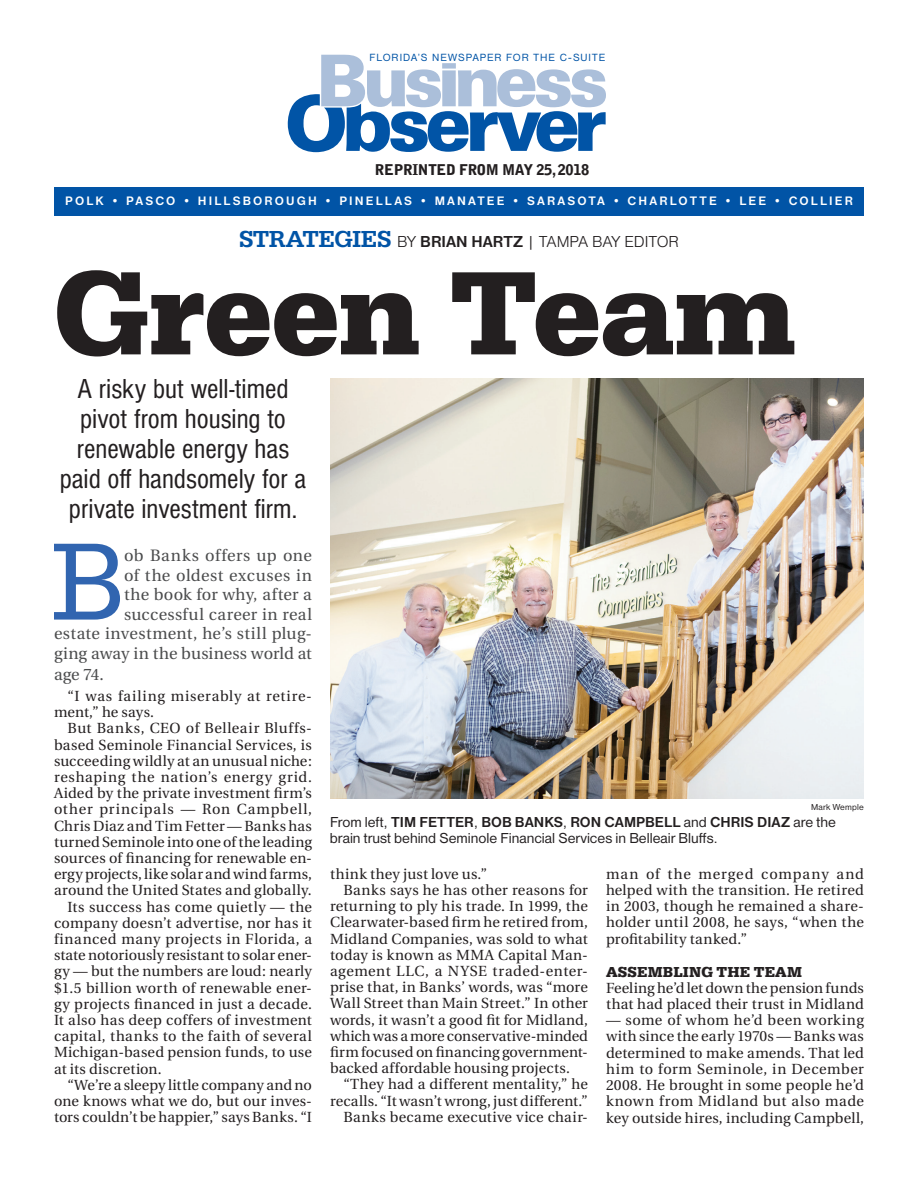
<style>
.page{position:relative;width:918px;height:1188px;background:#fff}
.page>*{position:absolute;margin:0;border:0;box-sizing:border-box;transform-origin:0 0}
.t1{font:700 123px "Serifa";letter-spacing:-.015em;color:#231f20}
.t2{font:113.7px "Serifa";color:#3165b0}
.t3{font:28.5px/30px "Nimbus San Con D";color:#231f20;text-align:center}
.t4{font:16.5px/19.5px "Utopia";letter-spacing:.02em;color:#4b4c4d;text-align:right}
.t5{font:300 16.5px "Nimbus San D";letter-spacing:-.01em;color:#231f20}
.t6{font:15px/16.5px "Nimbus San D";color:#231f20}
.t7{font:700 15px "Serifa";letter-spacing:.01em;color:#231f20}
.t8{font:900 14.85px "Bell Gothic";letter-spacing:-.03em;color:#231f20}
.t9{font:14.7px/16.2px "Utopia";letter-spacing:.015em;color:#231f20;text-align:justify}
.t10{font:14.7px "Utopia";letter-spacing:.035em;color:#231f20}
.t11{font:14.7px/16.2px "Utopia";letter-spacing:.045em;color:#231f20}
.t12{font:14.7px "Utopia";letter-spacing:-.005em;color:#231f20}
.t13{font:14.7px "Utopia";letter-spacing:.04em;color:#231f20}
.t14{font:14.7px "Utopia";letter-spacing:.05em;color:#231f20}
.t15{font:700 12.75px "Nimbus San D";letter-spacing:.17em;color:#fff}
.t16{font:10.8px "Nimbus San D";letter-spacing:.09em;color:#0154a6}
.t17{font:9px "Nimbus San D";letter-spacing:.025em;color:#231f20}
.s1{font-family:"Serifa";font-weight:500;font-size:24px;color:#0154a6}
.s2{font-weight:700}
</style>
<div class="page">
<svg style="left:288px;top:55px;width:318px;height:97px"></svg>
<div style="left:54px;top:187px;width:810px;height:28px;background:#0154a6"></div>
<img style="left:330px;top:379px;width:534px;height:420px">
<p class="t16" style="left:370px;top:52px;width:237px">FLORIDA’S NEWSPAPER FOR THE C-SUITE</p>
<p class="t8" style="left:375px;top:161px;width:216px">REPRINTED FROM MAY 25, 2018</p>
<p class="t15" style="left:65px;top:194px;width:789px">POLK • PASCO • HILLSBOROUGH • PINELLAS • MANATEE • SARASOTA • CHARLOTTE • LEE • COLLIER</p>
<p class="t5" style="left:239px;top:232px;width:441px"><span class="s1">STRATEGIES</span> BY <span class="s2">BRIAN HARTZ</span> | TAMPA BAY EDITOR</p>
<h1 class="t1" style="left:54px;top:240px;width:743px">Green Team</h1>
<h3 class="t3" style="left:60px;top:374px;width:248px">A risky but well-timed pivot from housing to renewable energy has paid off handsomely for a private investment firm.</h3>
<h2 class="t2" style="left:51px;top:518px;width:76px">B</h2>
<p class="t4" style="left:54px;top:546px;width:260px">ob Banks offers up one<br>of the oldest excuses in<br>the book for why, after a successful career in real<br>estate investment, he’s still plug&shy;ging away in the business world at</p>
<p class="t4" style="left:54px;top:665px;width:51px">age 74.</p>
<p class="t11" style="left:54px;top:688px;width:259px;text-indent:13px">“I was failing miserably at retire&shy;ment,” he says.</p>
<p class="t13" style="left:67px;top:720px;width:246px">But Banks, CEO of Belleair Bluffs-</p>
<p class="t9" style="left:54px;top:737px;width:259px">based Seminole Financial Services, is</p>
<p class="t9" style="left:54px;top:753px;width:259px">succeeding wildly at an unusual niche:</p>
<p class="t11" style="left:54px;top:769px;width:259px">reshaping the nation’s energy grid.</p>
<p class="t9" style="left:54px;top:785px;width:259px">Aided by the private investment firm’s</p>
<p class="t14" style="left:54px;top:801px;width:259px">other principals — Ron Campbell,</p>
<p class="t9" style="left:54px;top:818px;width:260px">Chris Diaz and Tim Fetter — Banks has</p>
<p class="t12" style="left:54px;top:834px;width:260px">turned Seminole into one of the leading</p>
<p class="t9" style="left:54px;top:850px;width:259px">sources of financing for renewable en-</p>
<p class="t9" style="left:54px;top:866px;width:260px">ergy projects, like solar and wind farms,</p>
<p class="t9" style="left:54px;top:883px;width:259px">around the United States and globally.</p>
<p class="t10" style="left:67px;top:899px;width:246px">Its success has come quietly — the</p>
<p class="t9" style="left:54px;top:915px;width:260px">company doesn’t advertise, nor has it</p>
<p class="t10" style="left:54px;top:931px;width:260px">financed many projects in Florida, a</p>
<p class="t9" style="left:54px;top:947px;width:259px">state notoriously resistant to solar ener-</p>
<p class="t9" style="left:54px;top:964px;width:259px">gy — but the numbers are loud: nearly</p>
<p class="t9" style="left:54px;top:980px;width:259px">$1.5 billion worth of renewable ener-</p>
<p class="t9" style="left:54px;top:996px;width:260px">gy projects financed in just a decade.</p>
<p class="t9" style="left:54px;top:1012px;width:259px">It also has deep coffers of investment</p>
<p class="t9" style="left:54px;top:1028px;width:259px">capital, thanks to the faith of several</p>
<p class="t9" style="left:54px;top:1045px;width:260px">Michigan-based pension funds, to use</p>
<p class="t9" style="left:54px;top:1061px;width:109px">at its discretion.</p>
<p class="t9" style="left:67px;top:1077px;width:246px">“We’re a sleepy little company and no</p>
<p class="t9" style="left:54px;top:1093px;width:259px">one knows what we do, but our inves-</p>
<p class="t9" style="left:54px;top:1109px;width:259px">tors couldn’t be happier,” says Banks. “I</p>
<p class="t17" style="left:811px;top:802px;width:54px">Mark Wemple</p>
<p class="t6" style="left:330px;top:813px;width:507px">From left, <span class="s2">TIM FETTER</span>, <span class="s2">BOB BANKS</span>, <span class="s2">RON CAMPBELL</span> and <span class="s2">CHRIS DIAZ</span> are the brain trust behind Seminole Financial Services in Belleair Bluffs.</p>
<p class="t9" style="left:330px;top:866px;width:159px">think they just love us.”</p>
<p class="t9" style="left:344px;top:882px;width:246px">Banks says he has other reasons for</p>
<p class="t9" style="left:330px;top:898px;width:260px">returning to ply his trade. In 1999, the</p>
<p class="t9" style="left:330px;top:915px;width:259px">Clearwater-based firm he retired from,</p>
<p class="t9" style="left:330px;top:931px;width:260px">Midland Companies, was sold to what</p>
<p class="t9" style="left:330px;top:947px;width:259px">today is known as MMA Capital Man-</p>
<p class="t10" style="left:330px;top:963px;width:259px">agement LLC, a NYSE traded-enter-</p>
<p class="t9" style="left:330px;top:979px;width:259px">prise that, in Banks’ words, was “more</p>
<p class="t9" style="left:330px;top:996px;width:260px">Wall Street than Main Street.” In other</p>
<p class="t9" style="left:330px;top:1012px;width:259px">words, it wasn’t a good fit for Midland,</p>
<p class="t9" style="left:330px;top:1028px;width:259px">which was a more conservative-minded</p>
<p class="t9" style="left:330px;top:1044px;width:260px">firm focused on financing government-</p>
<p class="t9" style="left:330px;top:1060px;width:241px">backed affordable housing projects.</p>
<p class="t9" style="left:344px;top:1077px;width:246px">“They had a different mentality,” he</p>
<p class="t9" style="left:330px;top:1093px;width:259px">recalls. “It wasn’t wrong, just different.”</p>
<p class="t9" style="left:344px;top:1109px;width:246px">Banks became executive vice chair-</p>
<p class="t9" style="left:606px;top:866px;width:260px">man of the merged company and helped with the transition. He retired in 2003, though he remained a share&shy;holder until 2008, he says, “when the profitability tanked.”</p>
<p class="t7" style="left:606px;top:963px;width:198px">ASSEMBLING THE TEAM</p>
<p class="t9" style="left:606px;top:980px;width:260px">Feeling he’d let down the pension funds that had placed their trust in Midland</p>
<p class="t9" style="left:606px;top:1012px;width:260px">— some of whom he’d been working with since the early 1970s — Banks was determined to make amends. That led him to form Seminole, in December 2008. He brought in some people he’d known from Midland but also made key outside hires, including Campbell,</p>
</div>
